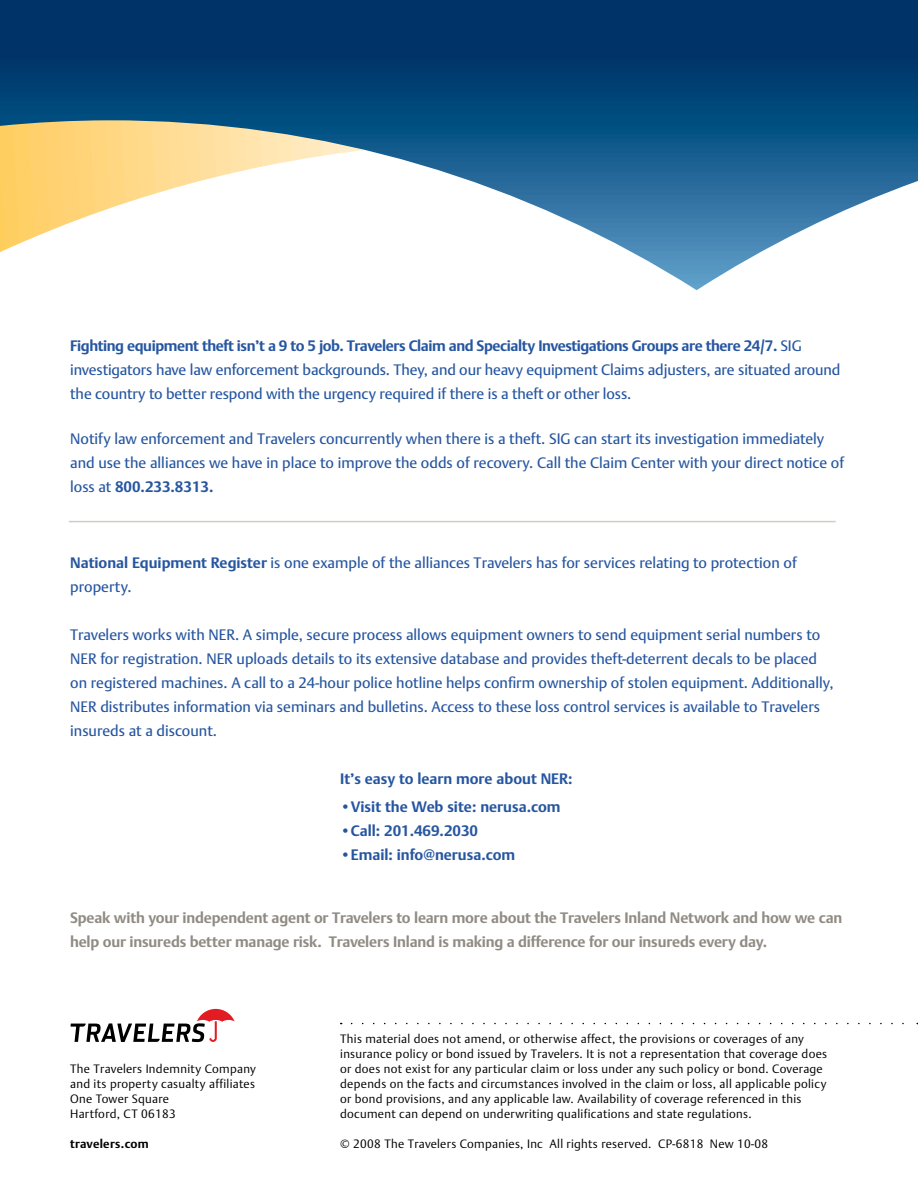
<style>
.page{position:relative;width:918px;height:1188px;background:#fff}
.page>*{position:absolute;margin:0;border:0;box-sizing:border-box;transform-origin:0 0}
.t1{font:15px/24px "DTL Argo TOT";color:#2656a0}
.t2{font:700 15px/24px "DTL Argo TOT";letter-spacing:-.01em;color:#908c84}
.t3{font:700 15px "DTL Argo TOT";color:#2656a0}
.t4{font:300 12px/15px "DTL Argo TOT";letter-spacing:.025em;color:#000}
.t5{font:700 12px "DTL Argo TOT";letter-spacing:.015em;color:#000}
.s1{font-weight:700}
</style>
<div class="page">
<svg style="left:70px;top:1009px;width:165px;height:33px"></svg>
<svg style="left:352px;top:1023px;width:566px;height:1px"></svg>
<svg style="left:0;top:0;width:918px;height:290px"></svg>
<hr style="left:69px;top:521px;width:767px;height:1px;background:#ceccc4">
<p class="t1" style="left:70px;top:334px;width:772px"><span class="s1">Fighting equipment theft isn’t a 9 to 5 job. Travelers Claim and Specialty Investigations Groups are there 24/7.</span> SIG investigators have law enforcement backgrounds. They, and our heavy equipment Claims adjusters, are situated around the country to better respond with the urgency required if there is a theft or other loss.</p>
<p class="t1" style="left:70px;top:427px;width:776px">Notify law enforcement and Travelers concurrently when there is a theft. SIG can start its investigation immediately and use the alliances we have in place to improve the odds of recovery. Call the Claim Center with your direct notice of loss at <span class="s1">800.233.8313.</span></p>
<p class="t1" style="left:70px;top:551px;width:728px"><span class="s1">National Equipment Register</span> is one example of the alliances Travelers has for services relating to protection of property.</p>
<p class="t1" style="left:70px;top:623px;width:765px">Travelers works with NER. A simple, secure process allows equipment owners to send equipment serial numbers to NER for registration. NER uploads details to its extensive database and provides theft-deterrent decals to be placed on registered machines. A call to a 24-hour police hotline helps confirm ownership of stolen equipment. Additionally, NER distributes information via seminars and bulletins. Access to these loss control services is available to Travelers insureds at a discount.</p>
<p class="t3" style="left:340px;top:770px;width:234px">It’s easy to learn more about NER:</p>
<p class="t3" style="left:340px;top:797px;width:222px">•Visit the Web site: nerusa.com</p>
<p class="t3" style="left:340px;top:821px;width:139px">•Call: 201.469.2030</p>
<p class="t3" style="left:340px;top:845px;width:176px">•Email: info@nerusa.com</p>
<p class="t2" style="left:70px;top:906px;width:774px">Speak with your independent agent or Travelers to learn more about the Travelers Inland Network and how we can help our insureds better manage risk. Travelers Inland is making a difference for our insureds every day.</p>
<p class="t4" style="left:70px;top:1062px;width:187px">The Travelers Indemnity Company and its property casualty affiliates<br>One Tower Square<br>Hartford, CT 06183</p>
<p class="t5" style="left:70px;top:1137px;width:80px">travelers.com</p>
<p class="t4" style="left:340px;top:1032px;width:488px">This material does not amend, or otherwise affect, the provisions or coverages of any insurance policy or bond issued by Travelers. It is not a representation that coverage does or does not exist for any particular claim or loss under any such policy or bond. Coverage depends on the facts and circumstances involved in the claim or loss, all applicable policy or bond provisions, and any applicable law. Availability of coverage referenced in this document can depend on underwriting qualifications and state regulations.</p>
<p class="t4" style="left:340px;top:1137px;width:429px">© 2008 The Travelers Companies, Inc All rights reserved. CP-6818 New 10-08</p>
</div>
